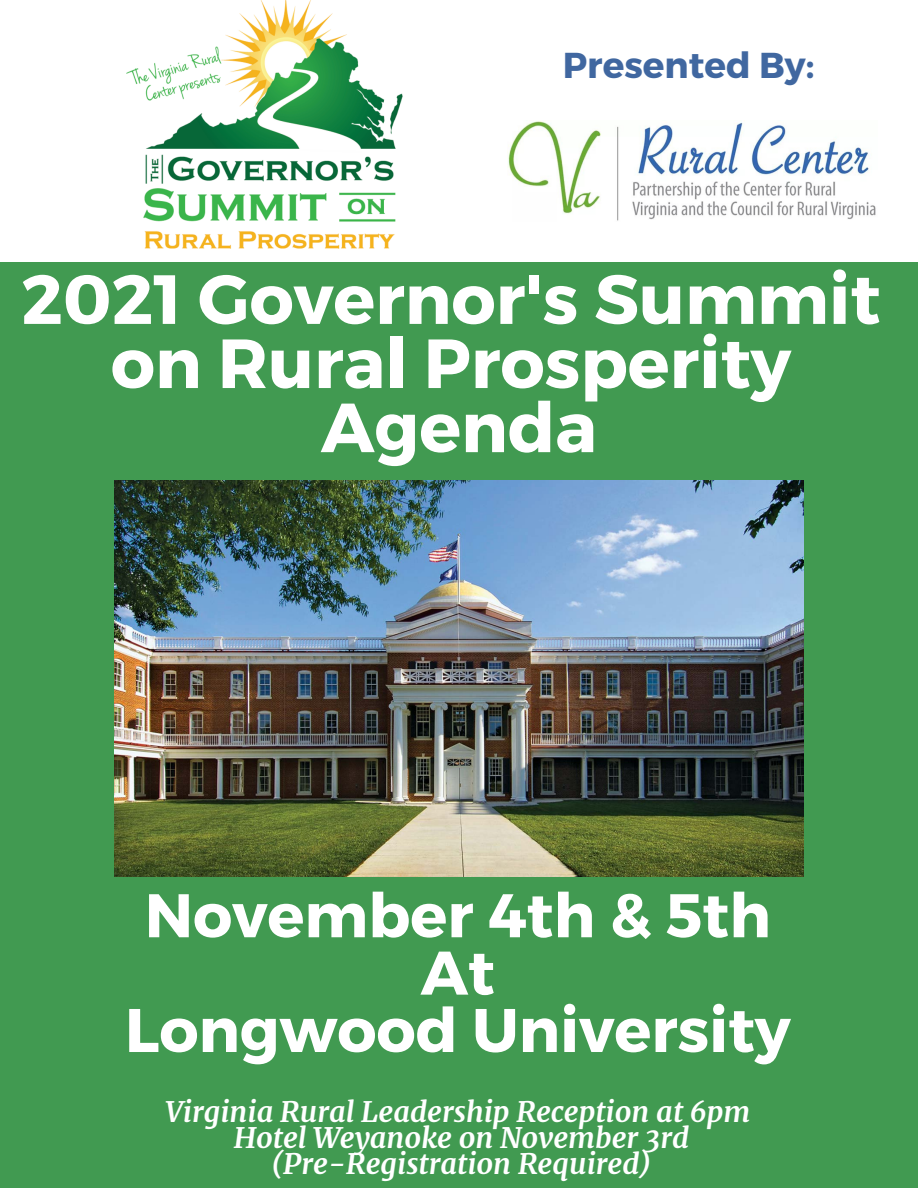
<style>
.page{position:relative;width:918px;height:1188px;background:#419a51}
.page>*{position:absolute;margin:0;border:0;box-sizing:border-box;transform-origin:0 0}
.t1{font:700 69.45px "Montserrat";color:#fff}
.t2{font:700 61.5px "Montserrat";color:#fff}
.t3{font:700 36px "Montserrat";color:#4067a0}
.t4{font:italic 700 28.5px "Merriweather";color:#fff}
</style>
<div class="page">
<img style="left:0;top:0;width:506px;height:262px">
<div style="left:506px;top:0;width:412px;height:262px;background:#fff"></div>
<img style="left:508px;top:120px;width:368px;height:101px">
<img style="left:115px;top:481px;width:688px;height:396px">
<p class="t3" style="left:563px;top:42px;width:253px">Presented By:</p>
<p class="t1" style="left:21px;top:254px;width:861px">2021 Governor's Summit</p>
<p class="t1" style="left:111px;top:318px;width:682px">on Rural Prosperity</p>
<p class="t1" style="left:321px;top:382px;width:278px">Agenda</p>
<p class="t2" style="left:145px;top:875px;width:628px">November 4th &amp; 5th</p>
<p class="t2" style="left:421px;top:933px;width:76px">At</p>
<p class="t2" style="left:125px;top:990px;width:667px">Longwood University</p>
<p class="t4" style="left:166px;top:1094px;width:586px">Virginia Rural Leadership Reception at 6pm</p>
<p class="t4" style="left:234px;top:1120px;width:457px">Hotel Weyanoke on November 3rd</p>
<p class="t4" style="left:271px;top:1146px;width:382px">(Pre-Registration Required)</p>
</div>
